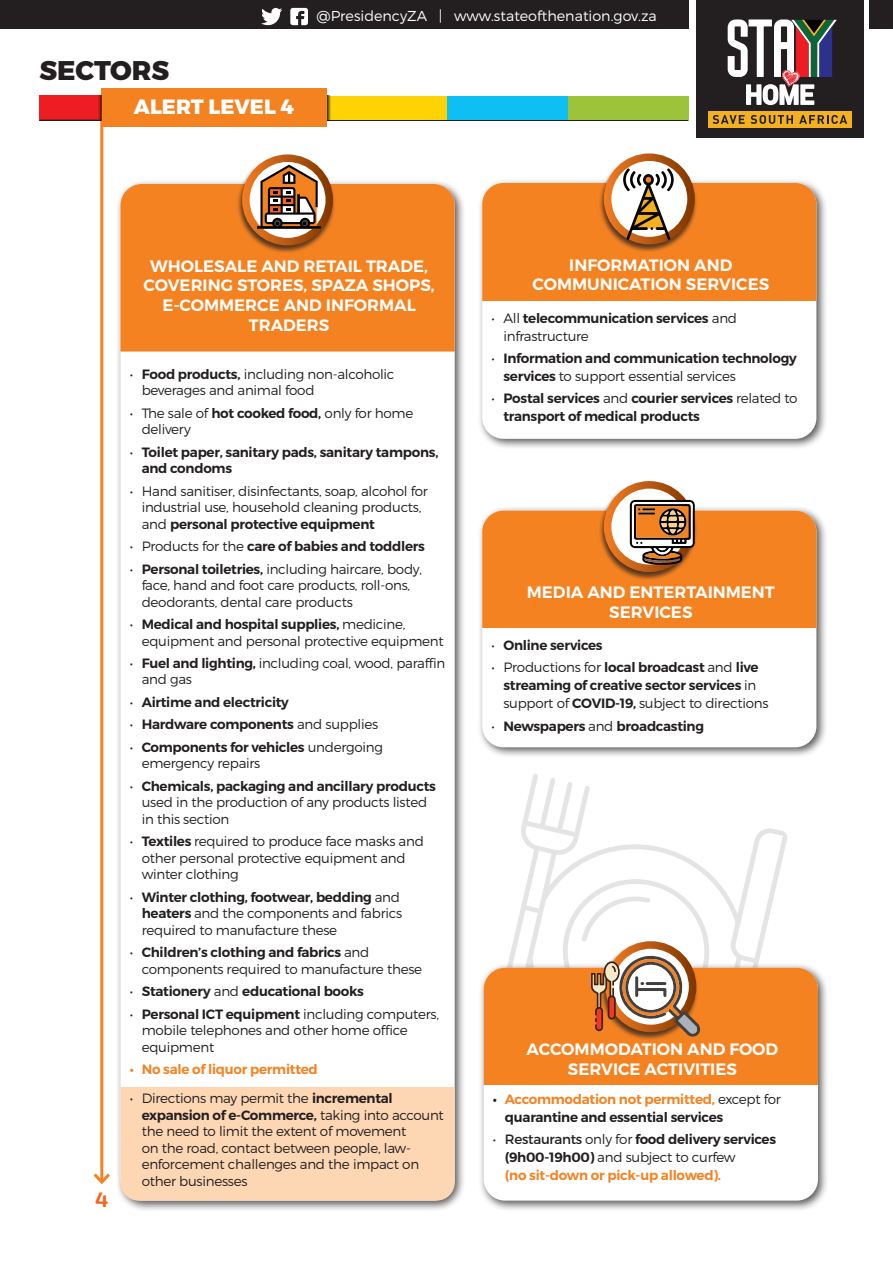
<style>
.page{position:relative;width:893px;height:1263px;background:#fff}
.page>*{position:absolute;margin:0;border:0;box-sizing:border-box;transform-origin:0 0}
.t1{font:27px "Trueno Ex Bd";color:#231f20}
.t2{font:700 21px "Exo 2";color:#f36621}
.t3{font:20.7px "Trueno Ex Bd";color:#fff}
.t4{font:16.5px/19.8px "Trueno S Bd";color:#fff;text-align:center}
.t5{font:14.4px "Trueno Lt";color:#fff}
.t6{font:13.5px/16.5px "Trueno Lt";letter-spacing:-.02em;color:#231f20}
.t7{font:13.5px/18px "Trueno S Bd";letter-spacing:-.02em;color:#231f20}
.t8{font:13.5px "Trueno S Bd";letter-spacing:-.02em;color:#f58220}
.s1{font-family:"Trueno Lt"}
.s2{font-family:"Trueno S Bd"}
.s3{color:#f58220}
.s4{font-family:"Trueno Rg"}
</style>
<div class="page">
<svg style="left:508px;top:774px;width:279px;height:188px"></svg>
<hr style="left:100px;top:119px;width:3px;height:1063px;background:#f58220">
<svg style="left:93px;top:1170px;width:17px;height:15px"></svg>
<div style="left:0;top:0;width:688px;height:29px;background:#231f20"></div>
<div style="left:870px;top:0;width:23px;height:29px;background:#231f20"></div>
<div style="left:697px;top:0;width:167px;height:138px;background:#231f20"></div>
<svg style="left:728px;top:19px;width:109px;height:86px"></svg>
<div style="left:708px;top:111px;width:144px;height:16px;background:#f3b122"></div>
<svg style="left:713px;top:115px;width:32px;height:9px"></svg>
<svg style="left:751px;top:115px;width:42px;height:9px"></svg>
<svg style="left:799px;top:115px;width:48px;height:9px"></svg>
<svg style="left:261px;top:8px;width:21px;height:17px"></svg>
<svg style="left:290px;top:8px;width:18px;height:17px"></svg>
<div style="left:39px;top:96px;width:168px;height:25px;background:#ee1d23"></div>
<hr style="left:39px;top:120px;width:649px;height:1px;background:#231f20">
<div style="left:102px;top:89px;width:225px;height:38px;background:#f58220"></div>
<div style="left:327px;top:96px;width:121px;height:23px;background:#fed304"></div>
<div style="left:448px;top:96px;width:120px;height:23px;background:#0dbff2"></div>
<div style="left:568px;top:96px;width:120px;height:23px;background:#9dc33b"></div>
<hr style="left:327px;top:96px;width:3px;height:25px;background:#231f20">
<svg style="left:98px;top:96px;width:4px;height:25px"></svg>
<div style="left:115px;top:179px;width:351px;height:1033px;background:#231f20;opacity:.75"></div>
<div style="left:120px;top:184px;width:335px;height:1016px;background:#fff;border-radius:21px"></div>
<div style="left:120px;top:184px;width:335px;height:167px;background:#f58220"></div>
<div style="left:236px;top:154px;width:100px;height:100px;background:#231f20;opacity:.75"></div>
<svg style="left:246px;top:158px;width:83px;height:84px"></svg>
<div style="left:242px;top:154px;width:91px;height:91px;border:8px solid #fff;border-radius:50%"></div>
<svg style="left:257px;top:165px;width:64px;height:63px"></svg>
<div style="left:477px;top:178px;width:350px;height:272px;background:#231f20;opacity:.75"></div>
<div style="left:482px;top:183px;width:334px;height:256px;background:#fff;border-radius:21px"></div>
<div style="left:482px;top:183px;width:334px;height:117px;background:#f58220"></div>
<div style="left:598px;top:153px;width:100px;height:100px;background:#231f20;opacity:.75"></div>
<svg style="left:608px;top:157px;width:83px;height:84px"></svg>
<div style="left:604px;top:153px;width:91px;height:91px;border:8px solid #fff;border-radius:50%"></div>
<svg style="left:623px;top:168px;width:51px;height:72px;background:#b8a993"></svg>
<div style="left:120px;top:1087px;width:335px;height:113px;background:#fdd6b3"></div>
<div style="left:477px;top:505px;width:350px;height:254px;background:#231f20;opacity:.75"></div>
<div style="left:482px;top:511px;width:334px;height:236px;background:#fff;border-radius:21px"></div>
<div style="left:482px;top:511px;width:334px;height:117px;background:#f58220"></div>
<div style="left:598px;top:480px;width:100px;height:100px;background:#231f20;opacity:.75"></div>
<svg style="left:608px;top:485px;width:83px;height:83px"></svg>
<div style="left:604px;top:481px;width:91px;height:91px;border:8px solid #fff;border-radius:50%"></div>
<svg style="left:630px;top:500px;width:65px;height:65px"></svg>
<div style="left:478px;top:962px;width:351px;height:250px;background:#231f20;opacity:.75"></div>
<div style="left:484px;top:968px;width:334px;height:232px;background:#fff;border-radius:21px"></div>
<div style="left:484px;top:968px;width:334px;height:116px;background:#f58220"></div>
<div style="left:599px;top:940px;width:100px;height:100px;background:#231f20;opacity:.75"></div>
<div style="left:605px;top:941px;width:91px;height:91px;border:8px solid #fff;border-radius:50%"></div>
<svg style="left:591px;top:952px;width:110px;height:85px"></svg>
<h1 class="t1" style="left:39px;top:54px;width:131px">SECTORS</h1>
<h3 class="t3" style="left:134px;top:94px;width:161px">ALERT LEVEL 4</h3>
<p class="t5" style="left:317px;top:7px;width:342px">@PresidencyZA | www.stateofthenation.gov.za</p>
<h2 class="t2" style="left:95px;top:1187px;width:15px">4</h2>
<p class="t4" style="left:143px;top:256px;width:293px">WHOLESALE AND RETAIL TRADE,<br>COVERING STORES, SPAZA SHOPS,<br>E-COMMERCE AND INFORMAL<br>TRADERS</p>
<p class="t4" style="left:532px;top:255px;width:238px">INFORMATION AND<br>COMMUNICATION SERVICES</p>
<p class="t7" style="left:491px;top:309px;width:247px"><span class="s1">• All</span> telecommunication services <span class="s1">and</span></p>
<p class="t6" style="left:503px;top:327px;width:87px">infrastructure</p>
<p class="t7" style="left:491px;top:349px;width:307px"><span class="s1">•</span> Information and communication technology</p>
<p class="t6" style="left:503px;top:368px;width:234px"><span class="s2">services</span> to support essential services</p>
<p class="t7" style="left:503px;top:389px;width:296px;text-indent:-12px"><span class="s1">•</span> Postal services <span class="s1">and</span> courier services <span class="s1">related to </span>transport of medical products</p>
<p class="t6" style="left:142px;top:365px;width:254px;text-indent:-12px">• <span class="s2">Food products,</span> including non-alcoholic beverages and animal food</p>
<p class="t6" style="left:142px;top:404px;width:273px;text-indent:-12px">• The sale of <span class="s2">hot cooked food,</span> only for home delivery</p>
<p class="t7" style="left:142px;top:444px;width:298px;line-height:16.5px;text-indent:-12px"><span class="s1">•</span> Toilet paper, sanitary pads, sanitary tampons, and condoms</p>
<p class="t6" style="left:130px;top:482px;width:300px;text-align:center">• Hand sanitiser, disinfectants, soap, alcohol for industrial use, household cleaning products,</p>
<p class="t7" style="left:142px;top:515px;width:235px"><span class="s1">and</span> personal protective equipment</p>
<p class="t7" style="left:130px;top:537px;width:297px"><span class="s1">• Products for the</span> care of babies and toddlers</p>
<p class="t6" style="left:142px;top:560px;width:282px;text-indent:-12px">• <span class="s2">Personal toiletries,</span> including haircare, body, face, hand and foot care products, roll-ons, deodorants, dental care products</p>
<p class="t7" style="left:130px;top:615px;width:277px"><span class="s1">•</span> Medical and hospital supplies, <span class="s1">medicine,</span></p>
<p class="t6" style="left:142px;top:632px;width:304px">equipment and personal protective equipment</p>
<p class="t6" style="left:142px;top:655px;width:305px;text-indent:-12px">• <span class="s2">Fuel and lighting,</span> including coal, wood, paraffin and gas</p>
<p class="t7" style="left:130px;top:693px;width:161px"><span class="s1">•</span> Airtime and electricity</p>
<p class="t7" style="left:130px;top:716px;width:250px"><span class="s1">•</span> Hardware components <span class="s1">and supplies</span></p>
<p class="t7" style="left:130px;top:738px;width:255px"><span class="s1">•</span> Components for vehicles <span class="s1">undergoing</span></p>
<p class="t6" style="left:142px;top:755px;width:120px">emergency repairs</p>
<p class="t7" style="left:130px;top:777px;width:308px"><span class="s1">•</span> Chemicals, packaging and ancillary products</p>
<p class="t6" style="left:142px;top:794px;width:287px">used in the production of any products listed in this section</p>
<p class="t6" style="left:142px;top:833px;width:284px;text-indent:-12px">• <span class="s2">Textiles</span> required to produce face masks and other personal protective equipment and winter clothing</p>
<p class="t7" style="left:130px;top:888px;width:272px"><span class="s1">•</span> Winter clothing, footwear, bedding <span class="s1">and</span></p>
<p class="t6" style="left:142px;top:905px;width:262px"><span class="s2">heaters</span> and the components and fabrics required to manufacture these</p>
<p class="t7" style="left:130px;top:943px;width:241px"><span class="s1">•</span> Children’s clothing and fabrics <span class="s1">and</span></p>
<p class="t6" style="left:142px;top:960px;width:282px">components required to manufacture these</p>
<p class="t7" style="left:130px;top:982px;width:236px"><span class="s1">•</span> Stationery <span class="s1">and</span> educational books</p>
<p class="t6" style="left:142px;top:1005px;width:299px;text-indent:-12px">• <span class="s2">Personal ICT equipment</span> including computers, mobile telephones and other home office equipment</p>
<p class="t8" style="left:130px;top:1061px;width:190px">• No sale of liquor permitted</p>
<p class="t6" style="left:130px;top:1090px;width:265px">• Directions may permit the <span class="s2">incremental</span></p>
<p class="t7" style="left:142px;top:1106px;width:304px">expansion of e-Commerce, <span class="s1">taking into account</span></p>
<p class="t6" style="left:142px;top:1123px;width:279px">the need to limit the extent of movement on the road, contact between people, law&shy;enforcement challenges and the impact on other businesses</p>
<p class="t4" style="left:527px;top:583px;width:250px">MEDIA AND ENTERTAINMENT<br>SERVICES</p>
<p class="t7" style="left:491px;top:636px;width:113px"><span class="s1">•</span> Online services</p>
<p class="t6" style="left:491px;top:659px;width:269px">• Productions for <span class="s2">local broadcast</span> and <span class="s2">live</span></p>
<p class="t7" style="left:503px;top:677px;width:254px">streaming of creative sector services <span class="s1">in</span></p>
<p class="t6" style="left:503px;top:695px;width:267px">support of <span class="s2">COVID-19,</span> subject to directions</p>
<p class="t7" style="left:491px;top:717px;width:214px"><span class="s1">•</span> Newspapers <span class="s1">and</span> broadcasting</p>
<p class="t4" style="left:527px;top:1040px;width:253px">ACCOMMODATION AND FOOD<br>SERVICE ACTIVITIES</p>
<p class="t7" style="left:505px;top:1090px;width:277px;text-indent:-12px">• <span class="s3">Accommodation not permitted,</span> <span class="s1">except for </span>quarantine and essential services</p>
<p class="t7" style="left:493px;top:1130px;width:285px"><span class="s1">•</span> <span class="s4">Restaurants</span> <span class="s1">only for</span> food delivery services</p>
<p class="t6" style="left:505px;top:1148px;width:232px"><span class="s2">(9h00-19h00)</span> and subject to curfew</p>
<p class="t8" style="left:505px;top:1166px;width:218px">(no sit-down or pick-up allowed).</p>
</div>
